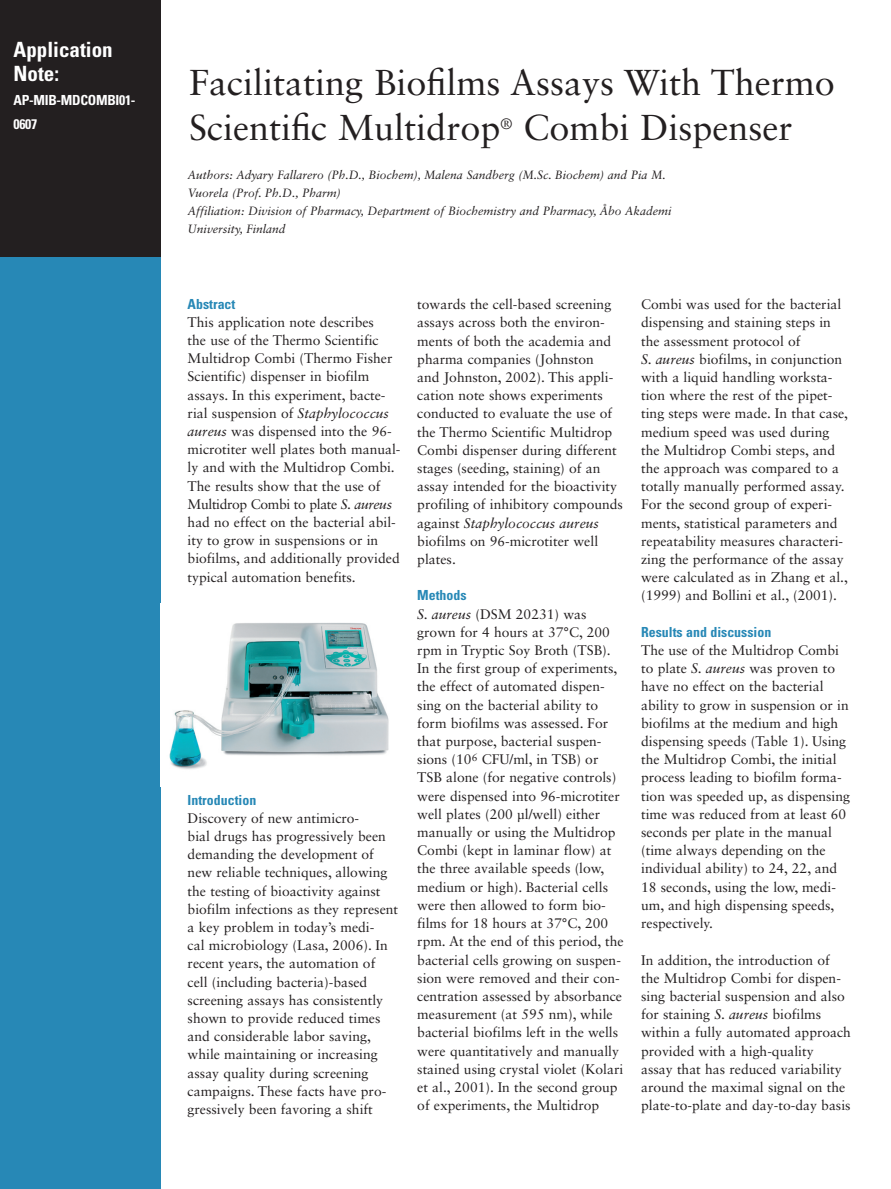
<style>
.page{position:relative;width:891px;height:1189px;background:#fff}
.page>*{position:absolute;margin:0;border:0;box-sizing:border-box;transform-origin:0 0}
.main_head{font:36px/45px "Sabon LT Std";color:#231f20}
.margin_heads_and_cop{font:700 condensed 21px "Univers LT Std";color:#fff}
.main_head-2{font:15px "Sabon LT Std";color:#231f20}
.body_copy{font:13.8px/18.1px "Sabon LT Std";color:#231f20}
.väliotsikkio{font:700 condensed 13.8px "Univers LT Std";color:#2788b6}
.margin_heads_and_cop-2{font:700 condensed 13.8px/24px "Univers LT Std";letter-spacing:-.02em;color:#fff}
.otsikko1{font:700 condensed 13.8px "Univers LT Std";color:#2788b6}
.body_copy-2{font:italic 12px/18.1px "Sabon LT Std";color:#231f20}
.s1{font-style:italic}
</style>
<div class="page">
<div style="left:0;top:257px;width:160px;height:931px;background:#2788b6"></div>
<div style="left:0;top:0;width:160px;height:256px;background:#231f20"></div>
<img style="left:169px;top:623px;width:220px;height:146px">
<p class="margin_heads_and_cop" style="left:14px;top:37px;width:101px">Application</p>
<p class="margin_heads_and_cop" style="left:14px;top:61px;width:47px">Note:</p>
<p class="margin_heads_and_cop-2" style="left:14px;top:88px;width:123px">AP-MIB-MDCOMBI01-<br>0607</p>
<p class="main_head" style="left:189px;top:60px;width:647px">Facilitating Biofilms Assays With Thermo<br>Scientific Multidrop</p>
<p class="main_head-2" style="left:500px;top:115px;width:13px">®</p>
<p class="main_head" style="left:523px;top:105px;width:271px">Combi Dispenser</p>
<p class="body_copy-2" style="left:188px;top:165px;width:479px">Authors: Adyary Fallarero (Ph.D., Biochem), Malena Sandberg (M.Sc. Biochem) and Pia M.<br>Vuorela (Prof. Ph.D., Pharm)</p>
<p class="body_copy-2" style="left:188px;top:202px;width:485px">Affiliation: Division of Pharmacy, Department of Biochemistry and Pharmacy, Åbo Akademi<br>University, Finland</p>
<p class="otsikko1" style="left:188px;top:295px;width:49px">Abstract</p>
<p class="body_copy" style="left:188px;top:313px;width:214px">This application note describes<br>the use of the Thermo Scientific Multidrop Combi (Thermo Fisher Scientific) dispenser in biofilm assays. In this experiment, bacte&shy;rial suspension of <span class="s1">Staphylococcus aureus</span> was dispensed into the 96- microtiter well plates both manual&shy;ly and with the Multidrop Combi.<br>The results show that the use of Multidrop Combi to plate <span class="s1">S. aureus </span>had no effect on the bacterial abil&shy;ity to grow in suspensions or in biofilms, and additionally provided typical automation benefits.</p>
<p class="väliotsikkio" style="left:188px;top:790px;width:70px">Introduction</p>
<p class="body_copy" style="left:188px;top:808px;width:212px">Discovery of new antimicro-<br>bial drugs has progressively been demanding the development of new reliable techniques, allowing the testing of bioactivity against biofilm infections as they represent a key problem in today’s medi-<br>cal microbiology (Lasa, 2006). In recent years, the automation of cell (including bacteria)-based screening assays has consistently shown to provide reduced times and considerable labor saving, while maintaining or increasing assay quality during screening campaigns. These facts have pro&shy;gressively been favoring a shift</p>
<p class="body_copy" style="left:417px;top:295px;width:207px">towards the cell-based screening assays across both the environ&shy;ments of both the academia and pharma companies (Johnston<br>and Johnston, 2002). This appli&shy;cation note shows experiments conducted to evaluate the use of the Thermo Scientific Multidrop<br>Combi dispenser during different stages (seeding, staining) of an assay intended for the bioactivity profiling of inhibitory compounds against <span class="s1">Staphylococcus aureus </span>biofilms on 96-microtiter well plates.</p>
<p class="väliotsikkio" style="left:417px;top:587px;width:51px">Methods</p>
<p class="body_copy" style="left:417px;top:604px;width:208px"><span class="s1">S. aureus</span> (DSM 20231) was grown for 4 hours at 37°C, 200 rpm in Tryptic Soy Broth (TSB).<br>In the first group of experiments, the effect of automated dispen&shy;sing on the bacterial ability to form biofilms was assessed. For that purpose, bacterial suspen&shy;sions (10<sup>6</sup> CFU/ml, in TSB) or<br>TSB alone (for negative controls) were dispensed into 96-microtiter well plates (200 µl/well) either manually or using the Multidrop<br>Combi (kept in laminar flow) at the three available speeds (low, medium or high). Bacterial cells were then allowed to form bio&shy;films for 18 hours at 37°C, 200 rpm. At the end of this period, the bacterial cells growing on suspen&shy;sion were removed and their con&shy;centration assessed by absorbance measurement (at 595 nm), while bacterial biofilms left in the wells were quantitatively and manually stained using crystal violet (Kolari et al., 2001). In the second group of experiments, the Multidrop</p>
<p class="body_copy" style="left:641px;top:295px;width:202px">Combi was used for the bacterial dispensing and staining steps in the assessment protocol of</p>
<p class="body_copy" style="left:641px;top:349px;width:208px"><span class="s1">S. aureus</span> biofilms, in conjunction with a liquid handling worksta&shy;tion where the rest of the pipet&shy;ting steps were made. In that case, medium speed was used during the Multidrop Combi steps, and the approach was compared to a totally manually performed assay.<br>For the second group of experi&shy;ments, statistical parameters and repeatability measures characteri&shy;zing the performance of the assay were calculated as in Zhang et al., (1999) and Bollini et al., (2001).</p>
<p class="väliotsikkio" style="left:641px;top:623px;width:132px">Results and discussion</p>
<p class="body_copy" style="left:641px;top:640px;width:210px">The use of the Multidrop Combi to plate <span class="s1">S. aureus</span> was proven to have no effect on the bacterial ability to grow in suspension or in biofilms at the medium and high dispensing speeds (Table 1). Using the Multidrop Combi, the initial process leading to biofilm forma&shy;tion was speeded up, as dispensing time was reduced from at least 60 seconds per plate in the manual (time always depending on the individual ability) to 24, 22, and<br>18 seconds, using the low, medi&shy;um, and high dispensing speeds, respectively.</p>
<p class="body_copy" style="left:641px;top:950px;width:211px">In addition, the introduction of the Multidrop Combi for dispen&shy;sing bacterial suspension and also for staining <span class="s1">S. aureus</span> biofilms within a fully automated approach provided with a high-quality<br>assay that has reduced variability around the maximal signal on the plate-to-plate and day-to-day basis</p>
</div>
